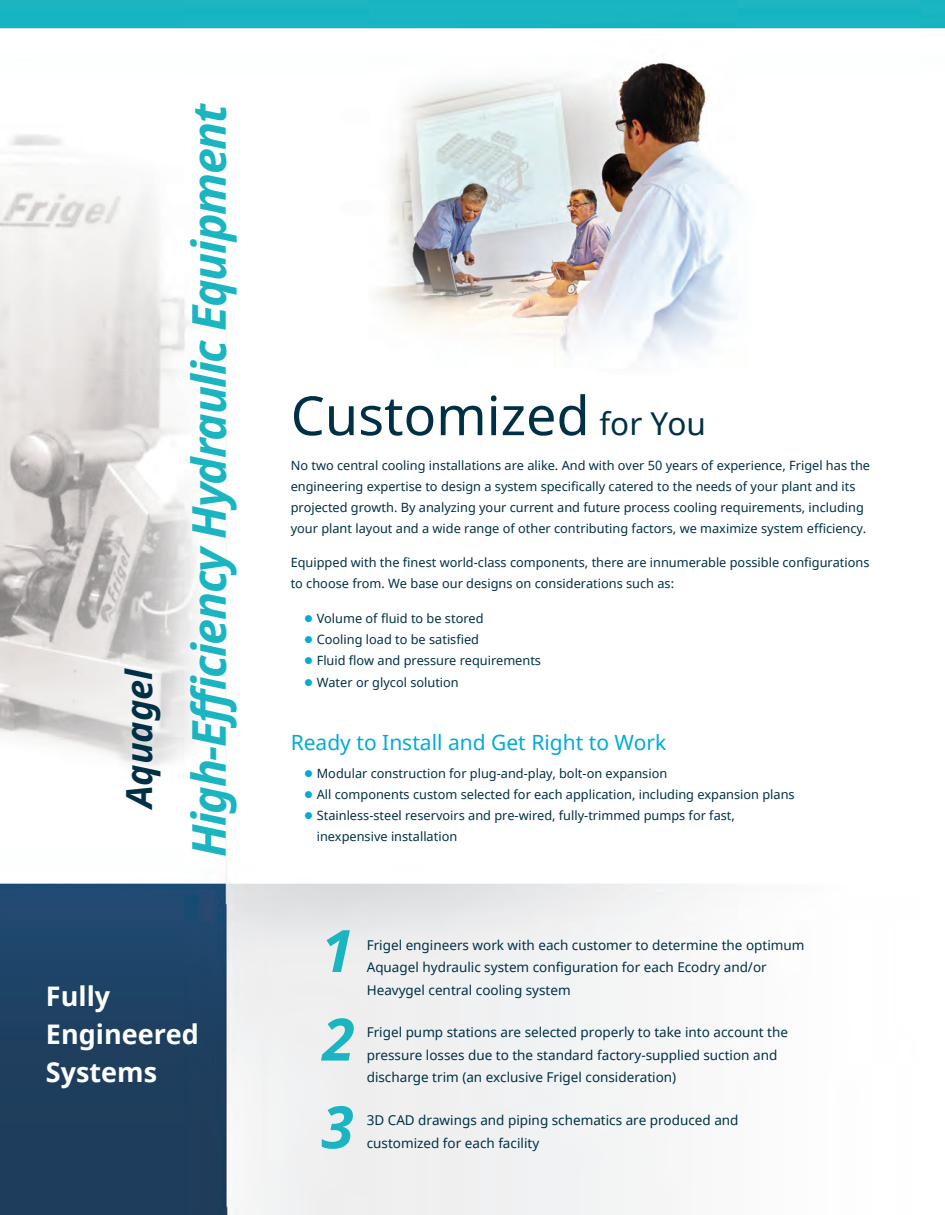
<style>
.page{position:relative;width:945px;height:1215px;background:#fff}
.page>*{position:absolute;margin:0;border:0;box-sizing:border-box;transform-origin:0 0}
.t1{font:italic 700 58.5px "Noto Sans";color:#1bb4c1}
.t2{font:54px "Noto Sans";color:#003045}
.t3{font:italic 700 46.5px "Noto Sans";letter-spacing:-.03em;color:#1bb4c1}
.t4{font:italic 700 36px "Noto Sans";color:#003045}
.t5{font:700 27px "Noto Sans";color:#fff}
.t6{font:21px "Noto Sans";color:#00abd6}
.t7{font:13.5px/22.5px "Noto Sans";color:#003045}
.t8{font:12.75px/21px "Noto Sans";color:#003045}
.s1{font-size:31.5px}
.s2{color:#00abd6}
</style>
<div class="page">
<img style="left:0;top:0;width:945px;height:1215px">
<p class="t4" style="left:114px;top:808px;width:142px;rotate:-90deg">Aquagel</p>
<p class="t3" style="left:176px;top:857px;width:756px;rotate:-90deg">High-Efficiency Hydraulic Equipment</p>
<p class="t5" style="left:46px;top:977px;width:66px">Fully</p>
<p class="t5" style="left:46px;top:1015px;width:154px">Engineered</p>
<p class="t5" style="left:46px;top:1053px;width:113px">Systems</p>
<p class="t2" style="left:291px;top:379px;width:417px">Customized <span class="s1">for You</span></p>
<p class="t8" style="left:291px;top:454px;width:581px">No two central cooling installations are alike. And with over 50 years of experience, Frigel has the engineering expertise to design a system specifically catered to the needs of your plant and its projected growth. By analyzing your current and future process cooling requirements, including your plant layout and a wide range of other contributing factors, we maximize system efficiency.</p>
<p class="t8" style="left:291px;top:552px;width:580px">Equipped with the finest world-class components, there are innumerable possible configurations to choose from. We base our designs on considerations such as:</p>
<p class="t8" style="left:304px;top:607px;width:181px"><span class="s2">●</span> Volume of fluid to be stored</p>
<p class="t8" style="left:304px;top:628px;width:176px"><span class="s2">●</span> Cooling load to be satisfied</p>
<p class="t8" style="left:304px;top:649px;width:238px"><span class="s2">●</span> Fluid flow and pressure requirements</p>
<p class="t8" style="left:304px;top:672px;width:156px"><span class="s2">●</span> Water or glycol solution</p>
<p class="t6" style="left:291px;top:728px;width:377px">Ready to Install and Get Right to Work</p>
<p class="t8" style="left:304px;top:763px;width:365px"><span class="s2">●</span> Modular construction for plug-and-play, bolt-on expansion</p>
<p class="t8" style="left:304px;top:784px;width:492px"><span class="s2">●</span> All components custom selected for each application, including expansion plans</p>
<p class="t8" style="left:317px;top:805px;width:420px;text-indent:-13px"><span class="s2">●</span> Stainless-steel reservoirs and pre-wired, fully-trimmed pumps for fast, inexpensive installation</p>
<p class="t1" style="left:321px;top:909px;width:34px">1</p>
<p class="t1" style="left:322px;top:998px;width:34px">2</p>
<p class="t1" style="left:321px;top:1086px;width:34px">3</p>
<p class="t7" style="left:367px;top:933px;width:439px">Frigel engineers work with each customer to determine the optimum<br>Aquagel hydraulic system configuration for each Ecodry and/or<br>Heavygel central cooling system</p>
<p class="t7" style="left:367px;top:1021px;width:423px">Frigel pump stations are selected properly to take into account the pressure losses due to the standard factory-supplied suction and discharge trim (an exclusive Frigel consideration)</p>
<p class="t7" style="left:367px;top:1109px;width:373px">3D CAD drawings and piping schematics are produced and customized for each facility</p>
</div>
